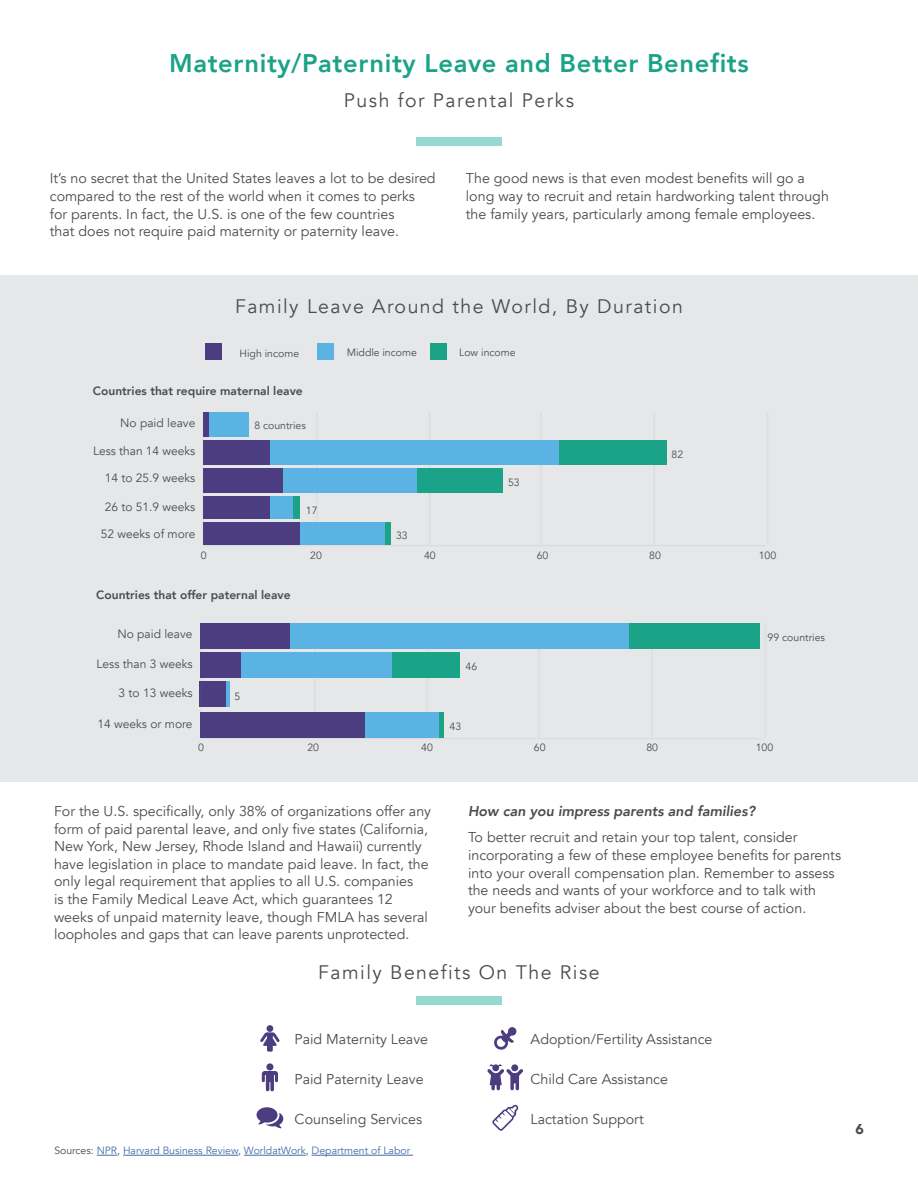
<style>
.page{position:relative;width:918px;height:1188px;background:#fff}
.page>*{position:absolute;margin:0;border:0;box-sizing:border-box;transform-origin:0 0}
.Titles{font:800 25.5px "Avenir";letter-spacing:.025em;color:#1ba388}
.Subtitle{font:19.5px "Avenir";letter-spacing:.075em;color:#4b4c4d}
.body_copy{font:19.5px "Avenir";letter-spacing:.075em;color:#4b4c4d}
.body_copy-2{font:14.25px/17.5px "Avenir";color:#4b4c4d}
.body_copy-3{font:italic 800 14.25px "Avenir";color:#4b4c4d}
.t1{font:900 14.25px "Avenir";color:#4b4c4d}
.body_copy-4{font:12px "Avenir";color:#4b4c4d}
.body_copy-5{font:800 12px "Avenir";color:#4b4c4d}
.body_copy-6{font:10.5px "Avenir";color:#4b4c4d}
.body_copy-7{font:10.5px "Avenir";color:#436da8}
.s1{color:#4b4c4d}
</style>
<div class="page">
<div style="left:0;top:276px;width:918px;height:506px;background:#e6e7e9"></div>
<div style="left:416px;top:137px;width:86px;height:9px;background:#94dad0"></div>
<div style="left:205px;top:344px;width:16px;height:16px;background:#4c3d80"></div>
<div style="left:317px;top:344px;width:17px;height:16px;background:#5bb3e4"></div>
<div style="left:430px;top:344px;width:16px;height:16px;background:#1ba388"></div>
<svg style="left:203px;top:412px;width:464px;height:133px"></svg>
<hr style="left:765px;top:623px;width:1px;height:115px;background:#808285">
<svg style="left:200px;top:623px;width:560px;height:115px"></svg>
<div style="left:200px;top:623px;width:91px;height:26px;background:#4c3d80"></div>
<div style="left:200px;top:652px;width:41px;height:26px;background:#4c3d80"></div>
<div style="left:200px;top:712px;width:165px;height:26px;background:#4c3d80"></div>
<div style="left:291px;top:623px;width:338px;height:26px;background:#5bb3e4"></div>
<div style="left:241px;top:652px;width:152px;height:26px;background:#5bb3e4"></div>
<div style="left:365px;top:712px;width:74px;height:26px;background:#5bb3e4"></div>
<div style="left:629px;top:623px;width:130px;height:26px;background:#1ba388"></div>
<div style="left:392px;top:652px;width:68px;height:26px;background:#1ba388"></div>
<div style="left:416px;top:996px;width:86px;height:9px;background:#94dad0"></div>
<svg style="left:262px;top:1063px;width:16px;height:28px"></svg>
<svg style="left:260px;top:1025px;width:20px;height:27px"></svg>
<svg style="left:257px;top:1107px;width:26px;height:21px"></svg>
<svg style="left:494px;top:1027px;width:23px;height:23px"></svg>
<svg style="left:487px;top:1064px;width:36px;height:26px"></svg>
<div style="left:511px;top:1064px;width:7px;height:7px;background:#4c3d80;border-radius:50%"></div>
<svg style="left:492px;top:1105px;width:26px;height:26px"></svg>
<svg style="left:97px;top:1155px;width:20px;height:1px"></svg>
<hr style="left:123px;top:1155px;width:115px;height:1px;background:#436da8">
<hr style="left:244px;top:1155px;width:62px;height:1px;background:#436da8">
<hr style="left:312px;top:1155px;width:101px;height:1px;background:#436da8">
<p class="Titles" style="left:169px;top:43px;width:581px">Maternity/Paternity Leave and Better Benefits</p>
<p class="Subtitle" style="left:344px;top:88px;width:232px">Push for Parental Perks</p>
<p class="body_copy-2" style="left:50px;top:170px;width:387px">It’s no secret that the United States leaves a lot to be desired compared to the rest of the world when it comes to perks for parents. In fact, the U.S. is one of the few countries<br>that does not require paid maternity or paternity leave.</p>
<p class="body_copy-2" style="left:466px;top:170px;width:365px">The good news is that even modest benefits will go a long way to recruit and retain hardworking talent through the family years, particularly among female employees.</p>
<p class="Subtitle" style="left:235px;top:295px;width:449px">Family Leave Around the World, By Duration</p>
<p class="body_copy-6" style="left:240px;top:347px;width:61px">High income</p>
<p class="body_copy-6" style="left:347px;top:346px;width:72px">Middle income</p>
<p class="body_copy-6" style="left:459px;top:346px;width:58px">Low income</p>
<p class="body_copy-5" style="left:93px;top:381px;width:211px">Countries that require maternal leave</p>
<p class="body_copy-4" style="left:120px;top:416px;width:77px">No paid leave</p>
<p class="body_copy-4" style="left:93px;top:444px;width:104px">Less than 14 weeks</p>
<p class="body_copy-4" style="left:105px;top:471px;width:92px">14 to 25.9 weeks</p>
<p class="body_copy-4" style="left:105px;top:500px;width:92px">26 to 51.9 weeks</p>
<p class="body_copy-4" style="left:101px;top:527px;width:96px">52 weeks of more</p>
<p class="body_copy-6" style="left:254px;top:419px;width:53px">8 countries</p>
<p class="body_copy-6" style="left:306px;top:504px;width:13px">17</p>
<p class="body_copy-6" style="left:396px;top:529px;width:13px">33</p>
<p class="body_copy-6" style="left:508px;top:476px;width:13px">53</p>
<p class="body_copy-6" style="left:672px;top:449px;width:13px">82</p>
<p class="body_copy-6" style="left:201px;top:549px;width:7px">0</p>
<p class="body_copy-6" style="left:310px;top:549px;width:13px">20</p>
<p class="body_copy-6" style="left:424px;top:549px;width:13px">40</p>
<p class="body_copy-6" style="left:537px;top:549px;width:13px">60</p>
<p class="body_copy-6" style="left:649px;top:549px;width:13px">80</p>
<p class="body_copy-6" style="left:759px;top:549px;width:19px">100</p>
<p class="body_copy-5" style="left:96px;top:585px;width:196px">Countries that offer paternal leave</p>
<p class="body_copy-4" style="left:118px;top:627px;width:77px">No paid leave</p>
<p class="body_copy-4" style="left:97px;top:657px;width:98px">Less than 3 weeks</p>
<p class="body_copy-4" style="left:119px;top:686px;width:76px">3 to 13 weeks</p>
<p class="body_copy-4" style="left:98px;top:717px;width:97px">14 weeks or more</p>
<p class="body_copy-6" style="left:235px;top:690px;width:7px">5</p>
<p class="body_copy-6" style="left:466px;top:660px;width:13px">46</p>
<p class="body_copy-6" style="left:450px;top:720px;width:13px">43</p>
<p class="body_copy-6" style="left:768px;top:631px;width:59px">99 countries</p>
<p class="body_copy-6" style="left:198px;top:742px;width:7px">0</p>
<p class="body_copy-6" style="left:307px;top:742px;width:13px">20</p>
<p class="body_copy-6" style="left:421px;top:742px;width:13px">40</p>
<p class="body_copy-6" style="left:534px;top:742px;width:13px">60</p>
<p class="body_copy-6" style="left:646px;top:742px;width:13px">80</p>
<p class="body_copy-6" style="left:756px;top:742px;width:19px">100</p>
<p class="body_copy-2" style="left:54px;top:803px;width:379px">For the U.S. specifically, only 38% of organizations offer any form of paid parental leave, and only five states (California, New York, New Jersey, Rhode Island and Hawaii) currently have legislation in place to mandate paid leave. In fact, the only legal requirement that applies to all U.S. companies<br>is the Family Medical Leave Act, which guarantees 12 weeks of unpaid maternity leave, though FMLA has several loopholes and gaps that can leave parents unprotected.</p>
<p class="body_copy-3" style="left:468px;top:803px;width:289px">How can you impress parents and families?</p>
<p class="body_copy-2" style="left:468px;top:829px;width:375px">To better recruit and retain your top talent, consider incorporating a few of these employee benefits for parents into your overall compensation plan. Remember to assess the needs and wants of your workforce and to talk with your benefits adviser about the best course of action.</p>
<p class="body_copy" style="left:318px;top:960px;width:283px">Family Benefits On The Rise</p>
<p class="body_copy-2" style="left:295px;top:1030px;width:135px">Paid Maternity Leave</p>
<p class="body_copy-2" style="left:295px;top:1070px;width:131px">Paid Paternity Leave</p>
<p class="body_copy-2" style="left:295px;top:1111px;width:129px">Counseling Services</p>
<p class="body_copy-7" style="left:54px;top:1145px;width:357px"><span class="s1">Sources:</span> NPR<span class="s1">,</span> Harvard Business Review<span class="s1">,</span> WorldatWork<span class="s1">,</span> Department of Labor</p>
<p class="body_copy-2" style="left:531px;top:1030px;width:183px">Adoption/Fertility Assistance</p>
<p class="body_copy-2" style="left:531px;top:1070px;width:139px">Child Care Assistance</p>
<p class="body_copy-2" style="left:531px;top:1111px;width:115px">Lactation Support</p>
<p class="t1" style="left:856px;top:1117px;width:10px">6</p>
</div>
